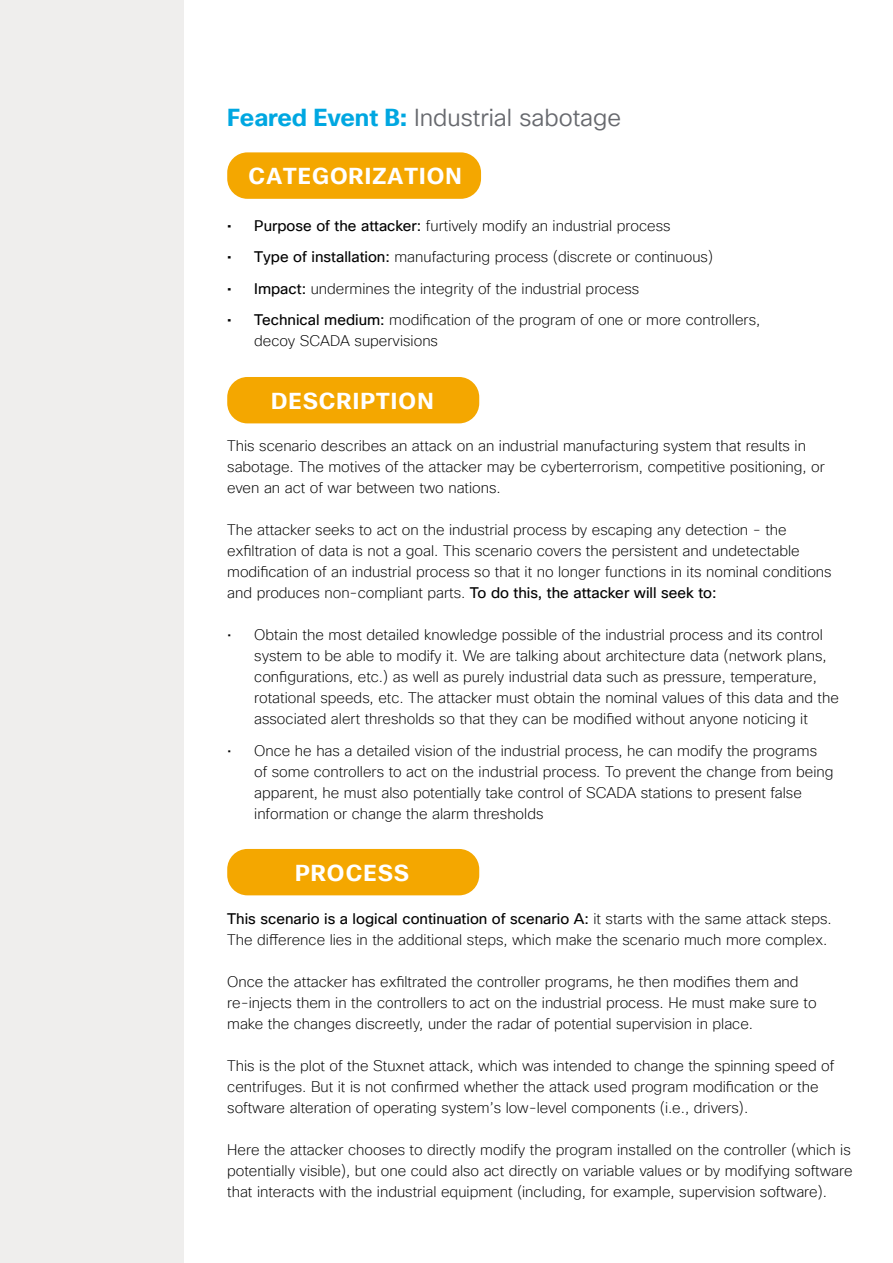
<style>
.page{position:relative;width:893px;height:1263px;background:#fff}
.page>*{position:absolute;margin:0;border:0;box-sizing:border-box;transform-origin:0 0}
.t1{font:24px "Cisco Sans TT Light";color:#67696e}
.t2{font:700 22.5px "Cisco Sans TT";letter-spacing:.05em;color:#fff}
.t3{font:200 15px/21px "Cisco Sans TT";color:#000}
.s1{font-family:"Cisco Sans TT";font-weight:700;color:#00a7e1}
.s2{font-weight:400}
</style>
<div class="page">
<div style="left:0;top:0;width:184px;height:1263px;background:#efeeed"></div>
<div style="left:227px;top:152px;width:254px;height:47px;background:#f4a700;border-radius:20px"></div>
<div style="left:227px;top:377px;width:252px;height:46px;background:#f4a700;border-radius:20px"></div>
<div style="left:227px;top:849px;width:252px;height:46px;background:#f4a700;border-radius:20px"></div>
<h1 class="t1" style="left:227px;top:102px;width:395px"><span class="s1">Feared Event B:</span> Industrial sabotage</h1>
<h2 class="t2" style="left:249px;top:161px;width:215px">CATEGORIZATION</h2>
<p class="t3" style="left:227px;top:215px;width:445px"><span class="s2">• Purpose of the attacker:</span> furtively modify an industrial process</p>
<p class="t3" style="left:227px;top:247px;width:487px"><span class="s2">• Type of installation:</span> manufacturing process (discrete or continuous)</p>
<p class="t3" style="left:227px;top:278px;width:414px"><span class="s2">• Impact:</span> undermines the integrity of the industrial process</p>
<p class="t3" style="left:254px;top:310px;width:507px;text-indent:-27px"><span class="s2">• Technical medium:</span> modification of the program of one or more controllers, decoy SCADA supervisions</p>
<h2 class="t2" style="left:271px;top:386px;width:164px">DESCRIPTION</h2>
<p class="t3" style="left:227px;top:436px;width:599px">This scenario describes an attack on an industrial manufacturing system that results in sabotage. The motives of the attacker may be cyberterrorism, competitive positioning, or even an act of war between two nations.</p>
<p class="t3" style="left:227px;top:520px;width:606px">The attacker seeks to act on the industrial process by escaping any detection - the exfiltration of data is not a goal. This scenario covers the persistent and undetectable modification of an industrial process so that it no longer functions in its nominal conditions and produces non-compliant parts. <span class="s2">To do this, the attacker will seek to:</span></p>
<p class="t3" style="left:254px;top:625px;width:586px;text-indent:-27px">• Obtain the most detailed knowledge possible of the industrial process and its control system to be able to modify it. We are talking about architecture data (network plans, configurations, etc.) as well as purely industrial data such as pressure, temperature, rotational speeds, etc. The attacker must obtain the nominal values of this data and the associated alert thresholds so that they can be modified without anyone noticing it</p>
<p class="t3" style="left:254px;top:740px;width:581px;text-indent:-27px">• Once he has a detailed vision of the industrial process, he can modify the programs of some controllers to act on the industrial process. To prevent the change from being apparent, he must also potentially take control of SCADA stations to present false information or change the alarm thresholds</p>
<h2 class="t2" style="left:295px;top:857px;width:115px">PROCESS</h2>
<p class="t3" style="left:227px;top:908px;width:606px"><span class="s2">This scenario is a logical continuation of scenario A:</span> it starts with the same attack steps.<br>The difference lies in the additional steps, which make the scenario much more complex.</p>
<p class="t3" style="left:227px;top:971px;width:591px">Once the attacker has exfiltrated the controller programs, he then modifies them and re-injects them in the controllers to act on the industrial process. He must make sure to make the changes discreetly, under the radar of potential supervision in place.</p>
<p class="t3" style="left:227px;top:1055px;width:609px">This is the plot of the Stuxnet attack, which was intended to change the spinning speed of centrifuges. But it is not confirmed whether the attack used program modification or the software alteration of operating system’s low-level components (i.e., drivers).</p>
<p class="t3" style="left:227px;top:1139px;width:627px">Here the attacker chooses to directly modify the program installed on the controller (which is potentially visible), but one could also act directly on variable values or by modifying software that interacts with the industrial equipment (including, for example, supervision software).</p>
</div>
